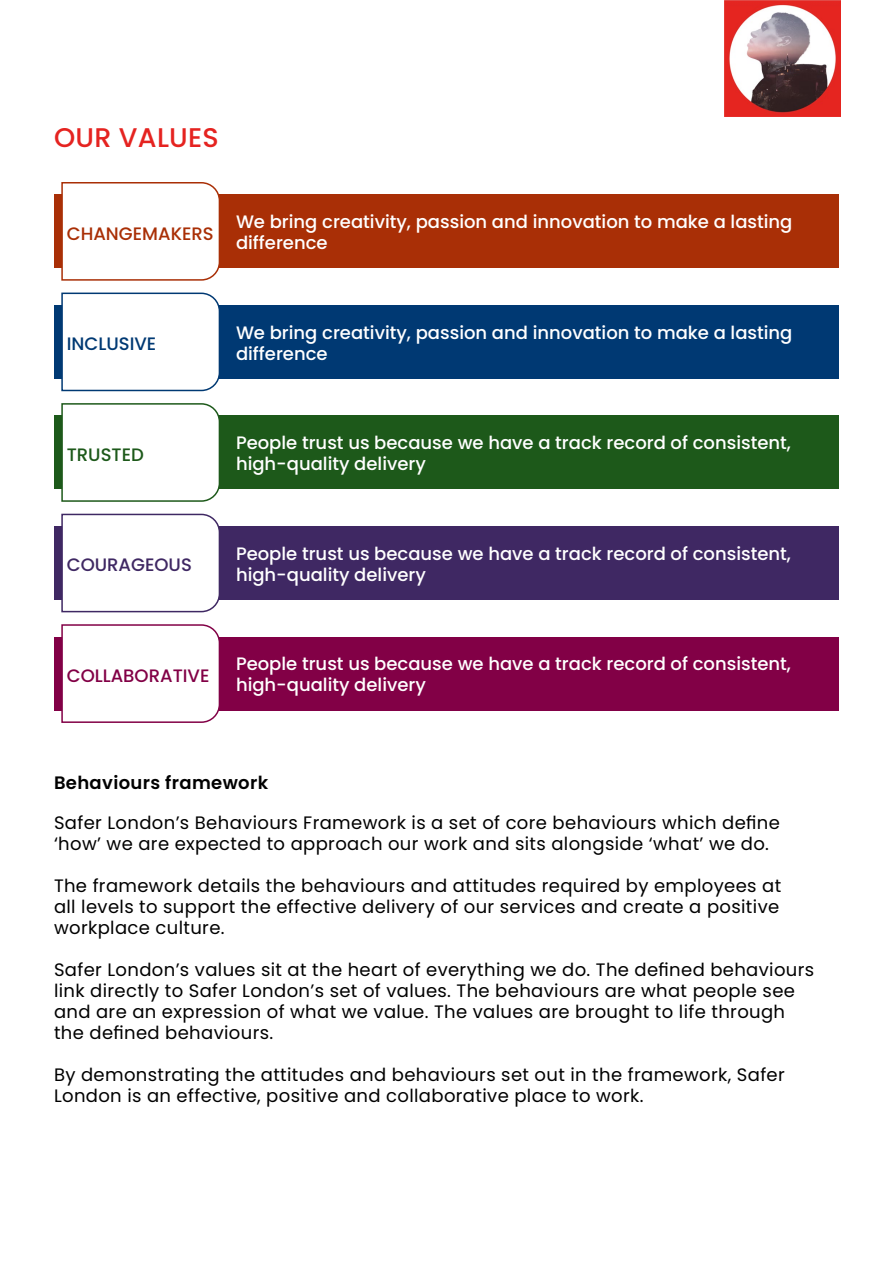
<style>
.page{position:relative;width:893px;height:1263px;background:#fff}
.page>*{position:absolute;margin:0;border:0;box-sizing:border-box;transform-origin:0 0}
.t1{font:500 27px "Poppins";letter-spacing:.01em;color:#e52320}
.t2{font:18px/21px "Poppins";letter-spacing:.02em;color:#000}
.t3{font:500 18px/21px "Poppins";color:#fff}
.t4{font:600 18px "Poppins";letter-spacing:.02em;color:#000}
.t5{font:500 18px "Poppins";color:#820046}
.t6{font:500 18px "Poppins";color:#a92f06}
.t7{font:500 18px "Poppins";color:#3f2863}
.t8{font:500 18px "Poppins";color:#003973}
.t9{font:500 18px "Poppins";color:#1d591a}
</style>
<div class="page">
<img style="left:724px;top:0;width:116px;height:116px">
<div style="left:54px;top:195px;width:785px;height:73px;background:#a92f06"></div>
<div style="left:61px;top:182px;width:160px;height:99px;background:#fff"></div>
<div style="left:54px;top:305px;width:785px;height:73px;background:#003973"></div>
<svg style="left:61px;top:292px;width:160px;height:100px"></svg>
<div style="left:54px;top:416px;width:785px;height:73px;background:#1d591a"></div>
<div style="left:61px;top:403px;width:160px;height:99px;background:#fff"></div>
<div style="left:54px;top:526px;width:785px;height:74px;background:#3f2863"></div>
<svg style="left:61px;top:513px;width:158px;height:100px"></svg>
<div style="left:54px;top:637px;width:785px;height:73px;background:#820046"></div>
<div style="left:61px;top:624px;width:160px;height:99px;background:#fff"></div>
<h1 class="t1" style="left:54px;top:122px;width:166px">OUR VALUES</h1>
<p class="t6" style="left:67px;top:223px;width:148px">CHANGEMAKERS</p>
<p class="t3" style="left:236px;top:211px;width:558px">We bring creativity, passion and innovation to make a lasting difference</p>
<p class="t8" style="left:67px;top:333px;width:91px">INCLUSIVE</p>
<p class="t3" style="left:236px;top:322px;width:558px">We bring creativity, passion and innovation to make a lasting difference</p>
<p class="t9" style="left:67px;top:444px;width:79px">TRUSTED</p>
<p class="t7" style="left:67px;top:555px;width:127px">COURAGEOUS</p>
<p class="t5" style="left:67px;top:665px;width:144px">COLLABORATIVE</p>
<p class="t3" style="left:236px;top:432px;width:556px">People trust us because we have a track record of consistent, high-quality delivery</p>
<p class="t3" style="left:236px;top:543px;width:556px">People trust us because we have a track record of consistent, high-quality delivery</p>
<p class="t3" style="left:236px;top:653px;width:556px">People trust us because we have a track record of consistent, high-quality delivery</p>
<p class="t4" style="left:54px;top:772px;width:216px">Behaviours framework</p>
<p class="t2" style="left:54px;top:812px;width:727px">Safer London’s Behaviours Framework is a set of core behaviours which define ‘how’ we are expected to approach our work and sits alongside ‘what’ we do.</p>
<p class="t2" style="left:54px;top:875px;width:729px;text-align:justify">The framework details the behaviours and attitudes required by employees at all levels to support the effective delivery of our services and create a positive workplace culture.</p>
<p class="t2" style="left:54px;top:959px;width:762px">Safer London’s values sit at the heart of everything we do. The defined behaviours link directly to Safer London’s set of values. The behaviours are what people see and are an expression of what we value. The values are brought to life through the defined behaviours.</p>
<p class="t2" style="left:54px;top:1064px;width:732px">By demonstrating the attitudes and behaviours set out in the framework, Safer<br>London is an effective, positive and collaborative place to work.</p>
</div>
